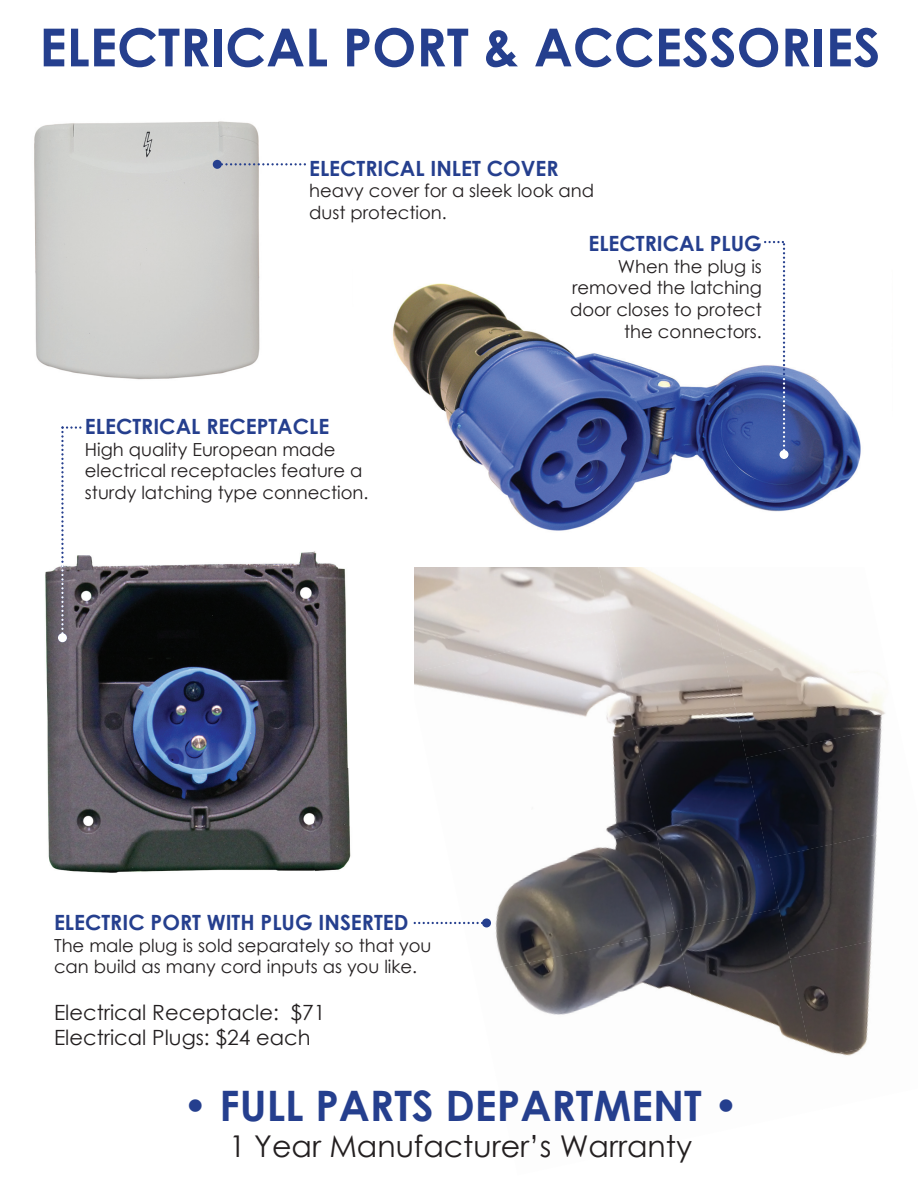
<style>
.page{position:relative;width:918px;height:1188px;background:#fff}
.page>*{position:absolute;margin:0;border:0;box-sizing:border-box;transform-origin:0 0}
.t1{font:700 52.5px "Century Gothic";color:#253f8e}
.t2{font:700 42px "Century Gothic";color:#253f8e}
.t3{font:30px "Century Gothic";color:#231f20}
.t4{font:700 21px "Century Gothic";color:#253f8e}
.t5{font:21px/25.2px "Century Gothic";color:#231f20}
.t6{font:18px/21.6px "Century Gothic";color:#231f20}
</style>
<div class="page">
<img style="left:414px;top:567px;width:184px;height:62px">
<img style="left:598px;top:567px;width:126px;height:140px">
<img style="left:702px;top:567px;width:47px;height:90px">
<img style="left:414px;top:629px;width:220px;height:100px">
<img style="left:724px;top:624px;width:161px;height:100px">
<img style="left:606px;top:729px;width:28px;height:101px">
<img style="left:634px;top:707px;width:145px;height:201px">
<img style="left:746px;top:724px;width:136px;height:134px">
<img style="left:455px;top:830px;width:223px;height:100px">
<img style="left:768px;top:825px;width:114px;height:106px">
<img style="left:495px;top:930px;width:182px;height:85px">
<img style="left:677px;top:908px;width:146px;height:131px">
<img style="left:790px;top:931px;width:82px;height:115px">
<img style="left:677px;top:1031px;width:44px;height:8px">
<img style="left:811px;top:1036px;width:61px;height:20px">
<img style="left:34px;top:121px;width:230px;height:259px">
<img style="left:45px;top:551px;width:306px;height:322px">
<img style="left:338px;top:551px;width:13px;height:217px">
<img style="left:392px;top:271px;width:452px;height:139px">
<img style="left:444px;top:411px;width:417px;height:120px">
<img style="left:392px;top:400px;width:22px;height:10px">
<svg style="left:222px;top:163px;width:84px;height:2px"></svg>
<div style="left:213px;top:160px;width:9px;height:9px;background:#253f8e;border-radius:50%"></div>
<svg style="left:61px;top:426px;width:20px;height:213px"></svg>
<div style="left:58px;top:633px;width:9px;height:9px;background:#fff;border-radius:50%"></div>
<div style="left:780px;top:450px;width:9px;height:9px;background:#fff;border-radius:50%"></div>
<svg style="left:764px;top:241px;width:21px;height:215px"></svg>
<svg style="left:414px;top:922px;width:68px;height:2px"></svg>
<div style="left:482px;top:918px;width:9px;height:9px;background:#253f8e;border-radius:50%"></div>
<h1 class="t1" style="left:39px;top:14px;width:843px">ELECTRICAL PORT &amp; ACCESSORIES</h1>
<p class="t4" style="left:309px;top:154px;width:251px">ELECTRICAL INLET COVER</p>
<p class="t6" style="left:309px;top:179px;width:287px">heavy cover for a sleek look and dust protection.</p>
<p class="t4" style="left:85px;top:413px;width:246px">ELECTRICAL RECEPTACLE</p>
<p class="t6" style="left:85px;top:438px;width:285px">High quality European made electrical receptacles feature a sturdy latching type connection.</p>
<p class="t4" style="left:589px;top:230px;width:175px">ELECTRICAL PLUG</p>
<p class="t6" style="left:570px;top:255px;width:193px;text-align:right">When the plug is removed the latching door closes to protect the connectors.</p>
<p class="t4" style="left:54px;top:909px;width:356px">ELECTRIC PORT WITH PLUG INSERTED</p>
<p class="t6" style="left:54px;top:934px;width:379px">The male plug is sold separately so that you can build as many cord inputs as you like.</p>
<p class="t5" style="left:54px;top:999px;width:273px">Electrical Receptacle: $71<br>Electrical Plugs: $24 each</p>
<h2 class="t2" style="left:183px;top:1079px;width:558px">• FULL PARTS DEPARTMENT •</h2>
<h3 class="t3" style="left:229px;top:1127px;width:464px">1 Year Manufacturer’s Warranty</h3>
</div>
